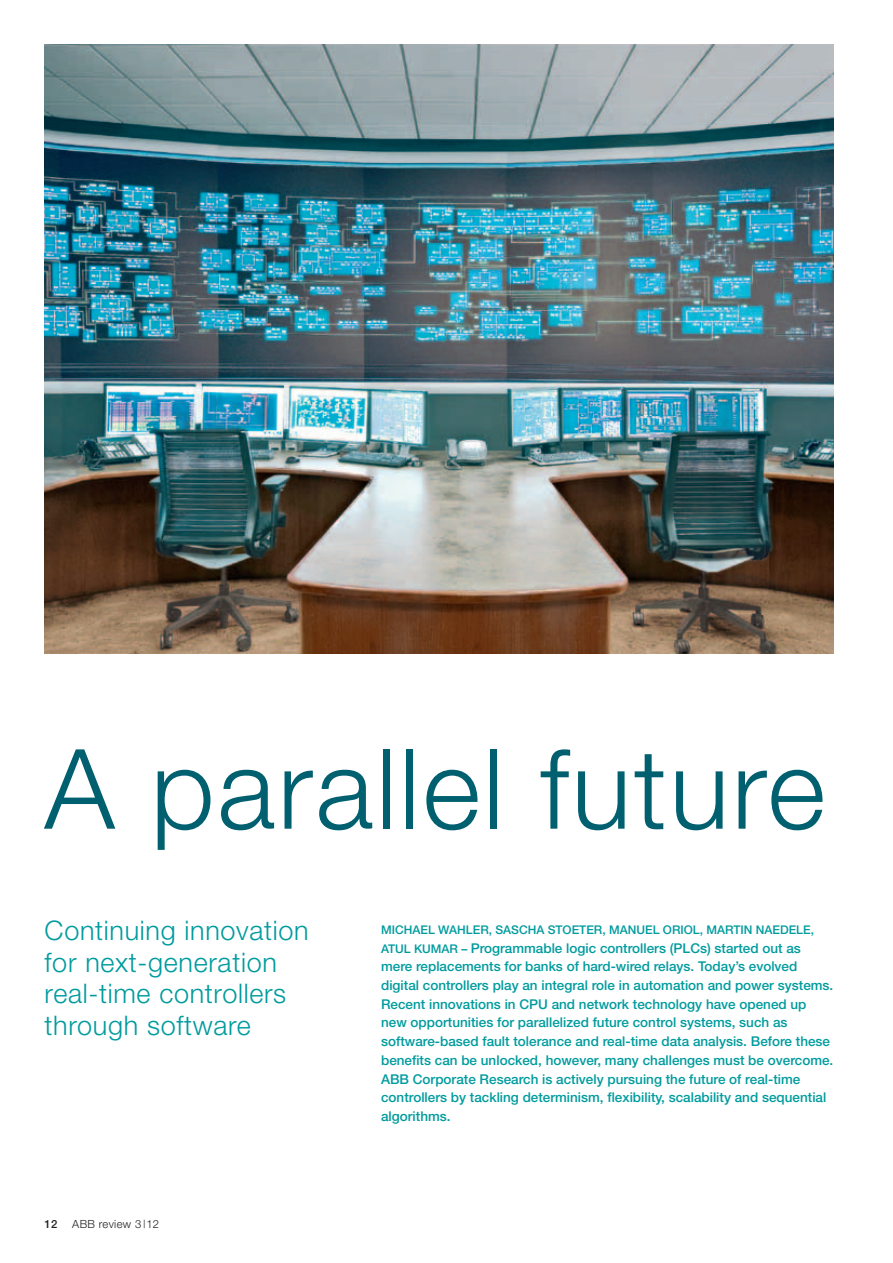
<style>
.page{position:relative;width:893px;height:1263px;background:#fff}
.page>*{position:absolute;margin:0;border:0;box-sizing:border-box;transform-origin:0 0}
.t1{font:300 111px "Helvetica Neue";letter-spacing:.025em;color:#00606f}
.t2{font:300 27px/31.5px "Helvetica Neue";letter-spacing:.025em;color:#009b9e}
.t3{font:500 13.5px/18.8px "Helvetica Neue";color:#009b9e}
.t4{font:500 12px "Helvetica Neue";color:#009b9e}
.t5{font:300 11.25px "Helvetica Neue";letter-spacing:.03em;color:#231f20}
.t6{font:500 11.25px "Helvetica Neue";color:#231f20}
.s1{font-size:12px}
</style>
<div class="page">
<img style="left:45px;top:45px;width:788px;height:608px">
<h1 class="t1" style="left:45px;top:721px;width:782px">A parallel future</h1>
<h2 class="t2" style="left:45px;top:914px;width:266px">Continuing innovation for next-generation real-time controllers through software</h2>
<p class="t6" style="left:45px;top:1217px;width:14px">12</p>
<p class="t5" style="left:72px;top:1217px;width:88px">ABB review 3 |12</p>
<p class="t4" style="left:381px;top:922px;width:132px">Michael Wahler, Sasc</p>
<p class="t4" style="left:528px;top:922px;width:37px">ha Stoeter</p>
<p class="t4" style="left:602px;top:922px;width:123px">, Manuel Oriol, Marti</p>
<p class="t4" style="left:744px;top:922px;width:21px">n Naede</p>
<p class="t4" style="left:796px;top:922px;width:19px">le,</p>
<p class="t4" style="left:381px;top:941px;width:60px">Atul Kumar</p>
<p class="t3" style="left:381px;top:938px;width:454px;text-indent:80px"><span class="s1">–</span> Programmable logic controllers (PLCs) started out as mere replacements for banks of hard-wired relays. Today’s evolved digital controllers play an integral role in automation and power systems.<br>Recent innovations in CPU and network technology have opened up new opportunities for parallelized future control systems, such as software-based fault tolerance and real-time data analysis. Before these benefits can be unlocked, however, many challenges must be overcome.<br>ABB Corporate Research is actively pursuing the future of real-time controllers by tackling determinism, flexibility, scalability and sequential algorithms.</p>
</div>
